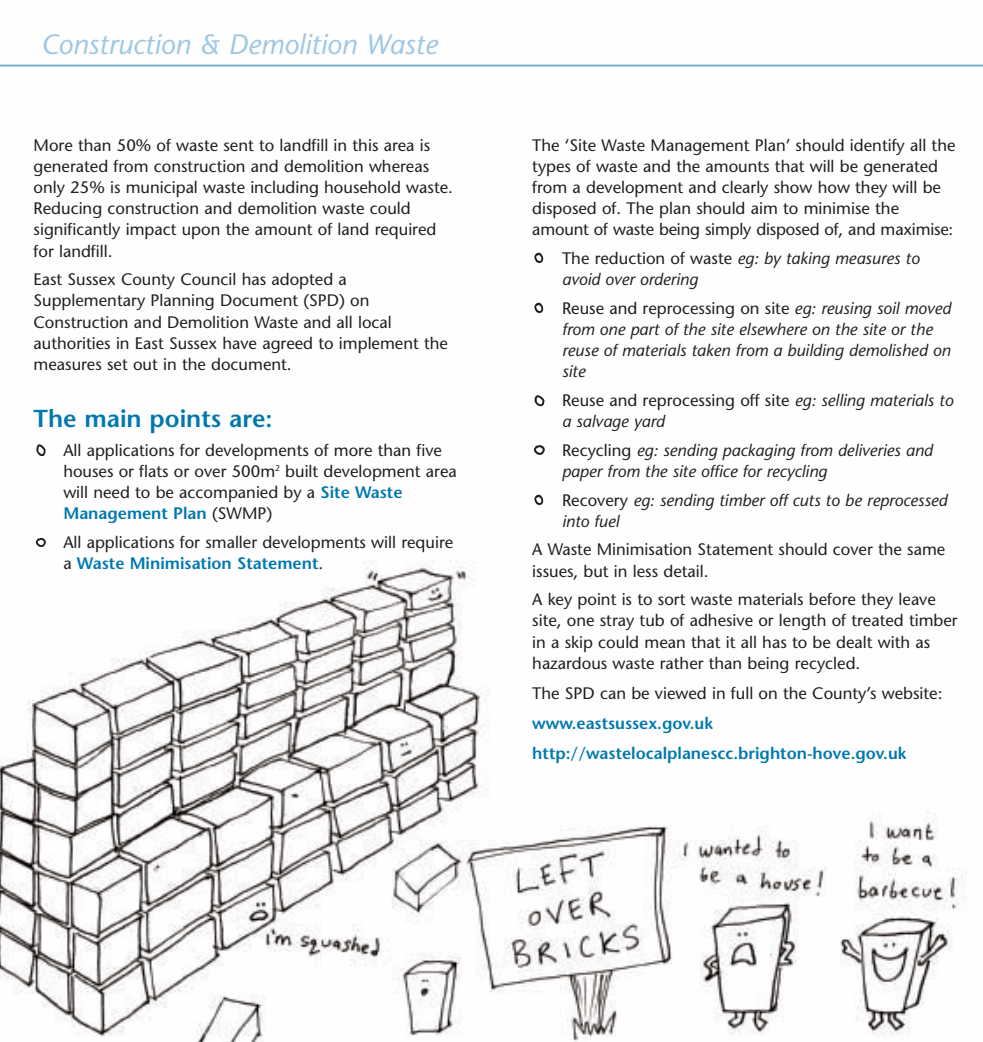
<style>
.page{position:relative;width:983px;height:1042px;background:#fff}
.page>*{position:absolute;margin:0;border:0;box-sizing:border-box;transform-origin:0 0}
.t1{font:italic 28px "Stone Sans";color:#9fc8e2}
.t2{font:600 24.5px "Stone Sans";color:#0078ae}
.t3{font:16.62px/21.2px "Stone Sans";color:#231f20}
.t4{font:italic 16.62px/21.2px "Stone Sans";color:#231f20}
.t5{font:600 16.62px/30.3px "Stone Sans";color:#0078ae}
.s1{font-weight:600;color:#0078ae}
.s2{font-style:normal}
</style>
<div class="page">
<img style="left:0;top:64px;width:982px;height:978px">
<hr style="left:0;top:65px;width:982px;height:1px;background:#65abd0">
<svg style="left:35px;top:444px;width:11px;height:12px"></svg>
<svg style="left:35px;top:536px;width:11px;height:12px"></svg>
<svg style="left:534px;top:252px;width:10px;height:12px"></svg>
<svg style="left:534px;top:302px;width:10px;height:12px"></svg>
<svg style="left:534px;top:394px;width:10px;height:12px"></svg>
<svg style="left:534px;top:444px;width:10px;height:12px"></svg>
<svg style="left:534px;top:494px;width:10px;height:12px"></svg>
<p class="t1" style="left:41px;top:34px;width:398px">Construction &amp; Demolition Waste</p>
<p class="t3" style="left:34px;top:136px;width:421px">More than 50% of waste sent to landfill in this area is generated from construction and demolition whereas only 25% is municipal waste including household waste.<br>Reducing construction and demolition waste could significantly impact upon the amount of land required for landfill.</p>
<p class="t3" style="left:34px;top:271px;width:416px">East Sussex County Council has adopted a Supplementary Planning Document (SPD) on Construction and Demolition Waste and all local authorities in East Sussex have agreed to implement the measures set out in the document.</p>
<h3 class="t2" style="left:34px;top:409px;width:240px">The main points are:</h3>
<p class="t3" style="left:63px;top:441px;width:395px">All applications for developments of more than five houses or flats or over 500m<sup>2</sup> built development area will need to be accompanied by a <span class="s1">Site Waste Management Plan</span> (SWMP)</p>
<p class="t3" style="left:63px;top:533px;width:391px">All applications for smaller developments will require a <span class="s1">Waste Minimisation Statement</span>.</p>
<p class="t3" style="left:532px;top:136px;width:424px">The ‘Site Waste Management Plan’ should identify all the types of waste and the amounts that will be generated from a development and clearly show how they will be disposed of. The plan should aim to minimise the amount of waste being simply disposed of, and maximise:</p>
<p class="t4" style="left:562px;top:249px;width:359px"><span class="s2">The reduction of waste</span> eg: by taking measures to avoid over ordering</p>
<p class="t4" style="left:562px;top:299px;width:390px"><span class="s2">Reuse and reprocessing on site</span> eg: reusing soil moved from one part of the site elsewhere on the site or the reuse of materials taken from a building demolished on site</p>
<p class="t4" style="left:562px;top:391px;width:393px"><span class="s2">Reuse and reprocessing off site</span> eg: selling materials to a salvage yard</p>
<p class="t4" style="left:562px;top:441px;width:372px"><span class="s2">Recycling</span> eg: sending packaging from deliveries and paper from the site office for recycling</p>
<p class="t4" style="left:562px;top:491px;width:387px"><span class="s2">Recovery</span> eg: sending timber off cuts to be reprocessed into fuel</p>
<p class="t3" style="left:532px;top:541px;width:414px">A Waste Minimisation Statement should cover the same issues, but in less detail.</p>
<p class="t3" style="left:532px;top:591px;width:427px">A key point is to sort waste materials before they leave site, one stray tub of adhesive or length of treated timber in a skip could mean that it all has to be dealt with as hazardous waste rather than being recycled.</p>
<p class="t3" style="left:532px;top:684px;width:411px">The SPD can be viewed in full on the County’s website:</p>
<p class="t5" style="left:532px;top:710px;width:375px">www.eastsussex.gov.uk http://wastelocalplanescc.brighton-hove.gov.uk</p>
</div>
